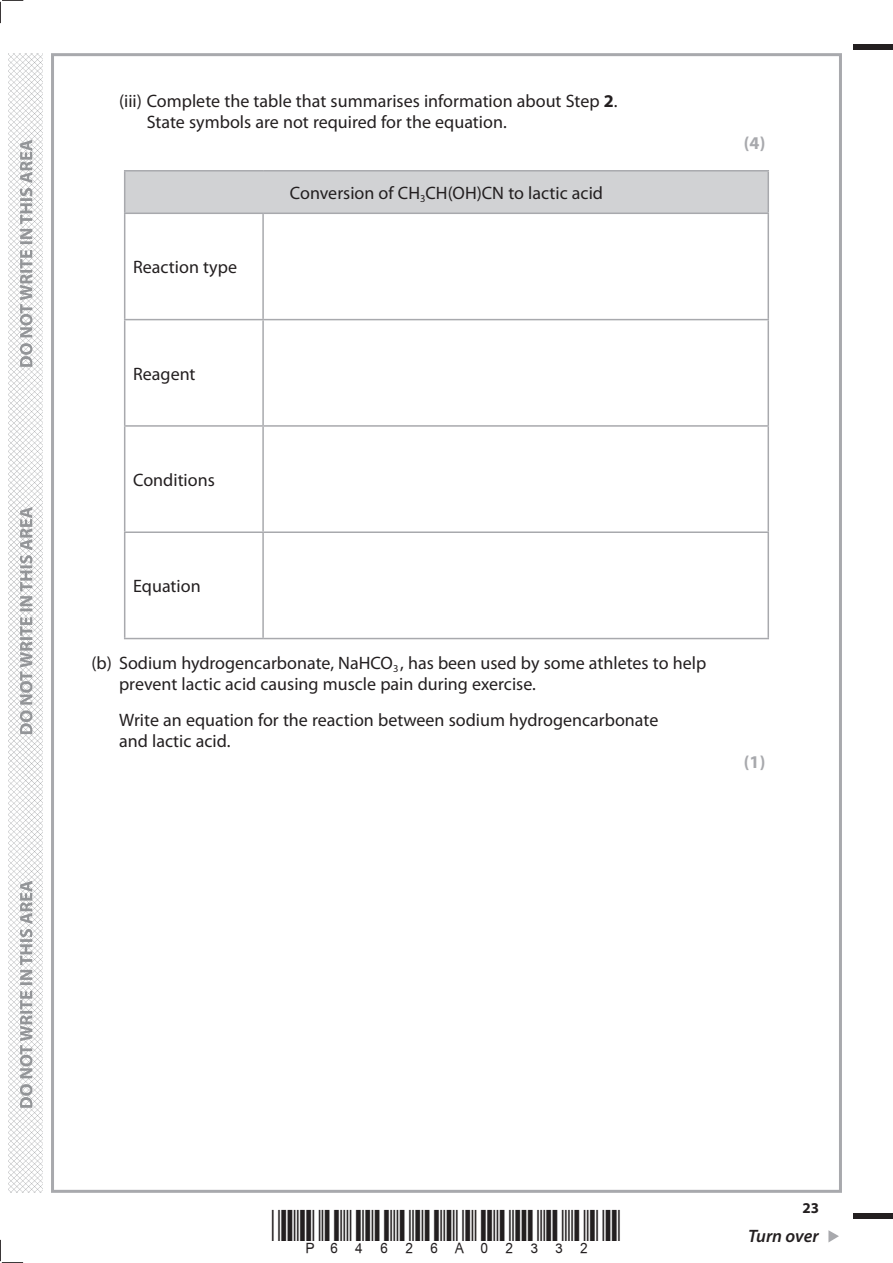
<style>
.page{position:relative;width:893px;height:1263px;background:#fff}
.page>*{position:absolute;margin:0;border:0;box-sizing:border-box;transform-origin:0 0}
.t1{font:18px/21px "Myriad Pro";color:#231f20}
.t2{font:italic 600 18px "Myriad Pro";letter-spacing:-.005em;color:#231f20}
.t3{font:700 18px "Myriad Pro";color:#a8a9ad}
.t4{font:700 15px "Myriad Pro";color:#231f20}
.s1{font-weight:700}
</style>
<div class="page">
<img style="left:9px;top:53px;width:34px;height:1140px">
<svg style="left:828px;top:1230px;width:11px;height:12px"></svg>
<div style="left:853px;top:44px;width:40px;height:5px;background:#231f20"></div>
<div style="left:853px;top:1214px;width:40px;height:5px;background:#231f20"></div>
<svg style="left:0;top:0;width:23px;height:23px"></svg>
<svg style="left:0;top:1240px;width:23px;height:23px"></svg>
<svg style="left:20px;top:140px;width:12px;height:968px"></svg>
<div style="left:125px;top:171px;width:643px;height:42px;background:#d1d2d4"></div>
<svg style="left:125px;top:214px;width:642px;height:424px"></svg>
<hr style="left:124px;top:172px;width:1px;height:41px;background:#a8a9ad">
<hr style="left:124px;top:170px;width:139px;height:2px;background:#a8a9ad">
<hr style="left:263px;top:170px;width:506px;height:2px;background:#a8a9ad">
<hr style="left:767px;top:172px;width:2px;height:41px;background:#a8a9ad">
<hr style="left:124px;top:214px;width:1px;height:105px;background:#a8a9ad">
<hr style="left:124px;top:213px;width:139px;height:1px;background:#a8a9ad">
<hr style="left:262px;top:214px;width:2px;height:105px;background:#a8a9ad">
<hr style="left:263px;top:213px;width:506px;height:1px;background:#a8a9ad">
<hr style="left:767px;top:214px;width:2px;height:105px;background:#a8a9ad">
<hr style="left:124px;top:320px;width:1px;height:105px;background:#a8a9ad">
<hr style="left:124px;top:319px;width:139px;height:1px;background:#a8a9ad">
<hr style="left:262px;top:320px;width:2px;height:105px;background:#a8a9ad">
<hr style="left:263px;top:319px;width:506px;height:1px;background:#a8a9ad">
<hr style="left:767px;top:320px;width:2px;height:105px;background:#a8a9ad">
<hr style="left:124px;top:427px;width:1px;height:104px;background:#a8a9ad">
<hr style="left:124px;top:425px;width:139px;height:2px;background:#a8a9ad">
<hr style="left:262px;top:427px;width:2px;height:104px;background:#a8a9ad">
<hr style="left:263px;top:425px;width:506px;height:2px;background:#a8a9ad">
<hr style="left:767px;top:427px;width:2px;height:104px;background:#a8a9ad">
<hr style="left:124px;top:533px;width:1px;height:105px;background:#a8a9ad">
<hr style="left:124px;top:531px;width:139px;height:2px;background:#a8a9ad">
<hr style="left:124px;top:638px;width:139px;height:1px;background:#a8a9ad">
<hr style="left:262px;top:533px;width:2px;height:105px;background:#a8a9ad">
<hr style="left:263px;top:531px;width:506px;height:2px;background:#a8a9ad">
<hr style="left:767px;top:533px;width:2px;height:105px;background:#a8a9ad">
<hr style="left:263px;top:638px;width:506px;height:1px;background:#a8a9ad">
<p class="t1" style="left:147px;top:90px;width:472px;text-indent:-28px">(iii) Complete the table that summarises information about Step <span class="s1">2</span>.<br>State symbols are not required for the equation.</p>
<p class="t1" style="left:133px;top:256px;width:105px">Reaction type</p>
<p class="t1" style="left:133px;top:363px;width:64px">Reagent</p>
<p class="t1" style="left:133px;top:469px;width:83px">Conditions</p>
<p class="t1" style="left:133px;top:575px;width:69px">Equation</p>
<p class="t1" style="left:290px;top:182px;width:315px">Conversion of CH<sub>3</sub>CH(OH)CN to lactic acid</p>
<p class="t1" style="left:119px;top:652px;width:589px;text-indent:-28px">(b) Sodium hydrogencarbonate, NaHCO<sub>3</sub> , has been used by some athletes to help prevent lactic acid causing muscle pain during exercise.</p>
<p class="t1" style="left:119px;top:709px;width:541px">Write an equation for the reaction between sodium hydrogencarbonate and lactic acid.</p>
<p class="t3" style="left:744px;top:131px;width:23px">(4)</p>
<p class="t3" style="left:744px;top:750px;width:23px">(1)</p>
<p class="t4" style="left:802px;top:1198px;width:18px">23</p>
<p class="t2" style="left:748px;top:1225px;width:72px">Turn over</p>
</div>
